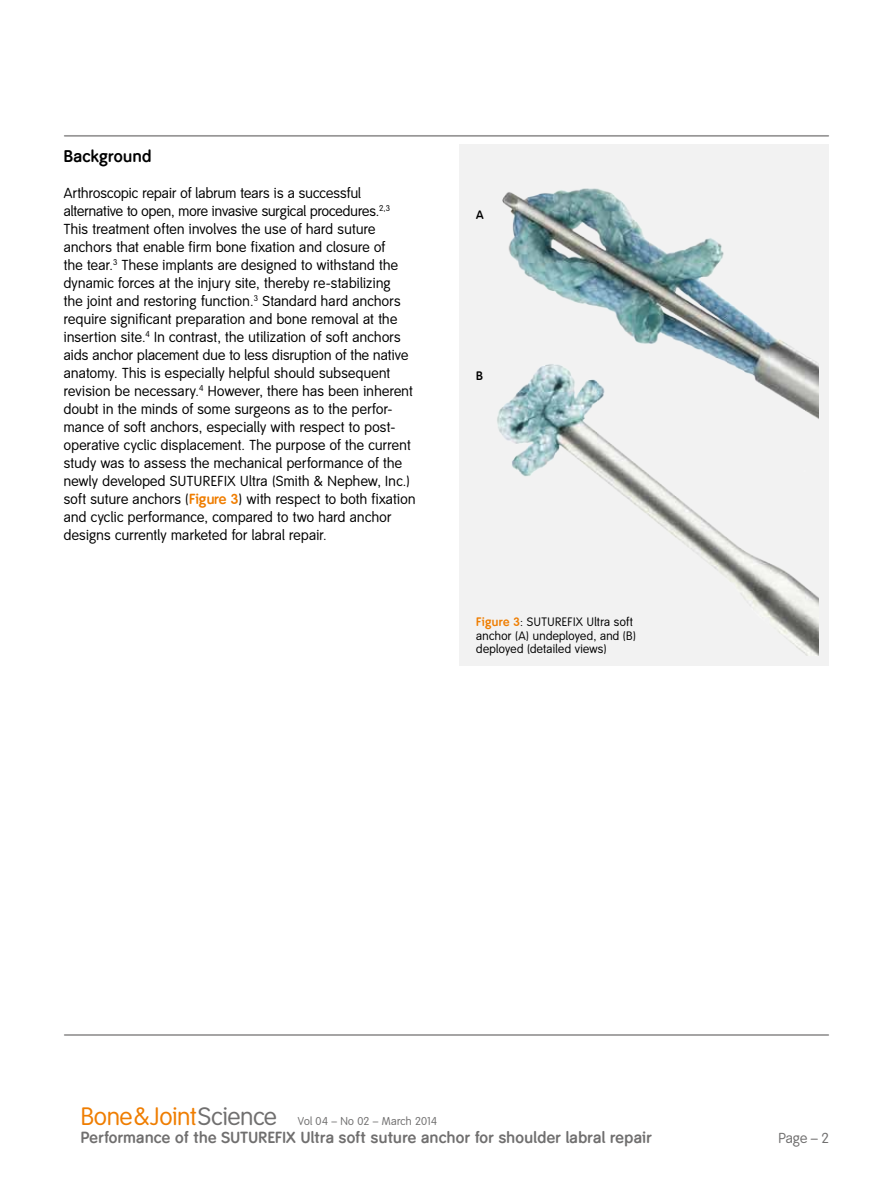
<style>
.page{position:relative;width:893px;height:1188px;background:#fff}
.page>*{position:absolute;margin:0;border:0;box-sizing:border-box;transform-origin:0 0}
.t1{font:700 16.5px "Smith&Nephew LF";letter-spacing:.02em;color:#000}
.t2{font:700 15.75px "Smith&Nephew LF";letter-spacing:.025em;color:#706f6f}
.t3{font:14.25px/18px "Smith&Nephew LF";letter-spacing:.02em;color:#000}
.t4{font:14.25px "Smith&Nephew LF";color:#706f6f}
.t5{font:12px/13.5px "Smith&Nephew LF";letter-spacing:.03em;color:#000}
.t6{font:700 12px "Smith&Nephew LF";color:#000}
.t7{font:11.25px "Smith&Nephew LF";letter-spacing:.025em;color:#706f6f}
.s1{font-weight:700;color:#ef7d00}
.s2{font-size:24.75px;color:#ef7d00}
.s3{font-size:24.75px}
</style>
<div class="page">
<div style="left:459px;top:145px;width:370px;height:521px;background:#f2f2f2"></div>
<img style="left:476px;top:144px;width:343px;height:196px">
<img style="left:497px;top:340px;width:322px;height:315px">
<hr style="left:65px;top:1034px;width:763px;height:2px;background:#989797">
<hr style="left:65px;top:135px;width:763px;height:2px;background:#989797">
<p class="t1" style="left:64px;top:147px;width:89px">Background</p>
<p class="t3" style="left:64px;top:185px;width:353px">Arthroscopic repair of labrum tears is a successful alternative to open, more invasive surgical procedures.<sup>2,3<br></sup>This treatment often involves the use of hard suture anchors that enable firm bone fixation and closure of<br>the tear.<sup>3</sup> These implants are designed to withstand the dynamic forces at the injury site, thereby re-stabilizing<br>the joint and restoring function.<sup>3</sup> Standard hard anchors require significant preparation and bone removal at the insertion site.<sup>4</sup> In contrast, the utilization of soft anchors aids anchor placement due to less disruption of the native anatomy. This is especially helpful should subsequent revision be necessary.<sup>4</sup> However, there has been inherent doubt in the minds of some surgeons as to the perfor&shy;mance of soft anchors, especially with respect to post&shy;operative cyclic displacement. The purpose of the current study was to assess the mechanical performance of the newly developed SUTUREFIX Ultra (Smith &amp; Nephew, Inc.) soft suture anchors (<span class="s1">Figure 3</span>) with respect to both fixation and cyclic performance, compared to two hard anchor designs currently marketed for labral repair.</p>
<p class="t6" style="left:476px;top:208px;width:9px">A</p>
<p class="t6" style="left:476px;top:368px;width:8px">B</p>
<p class="t5" style="left:476px;top:616px;width:161px"><span class="s1">Figure 3</span>: SUTUREFIX Ultra soft anchor (A) undeployed, and (B) deployed (detailed views)</p>
<p class="t7" style="left:81px;top:1115px;width:358px"><span class="s2">Bone&amp;Joint</span><span class="s3">Science</span> Vol 04 – No 02 – March 2014</p>
<p class="t2" style="left:81px;top:1128px;width:572px">Performance of the SUTUREFIX Ultra soft suture anchor for shoulder labral repair</p>
<p class="t4" style="left:778px;top:1130px;width:52px">Page – 2</p>
</div>
